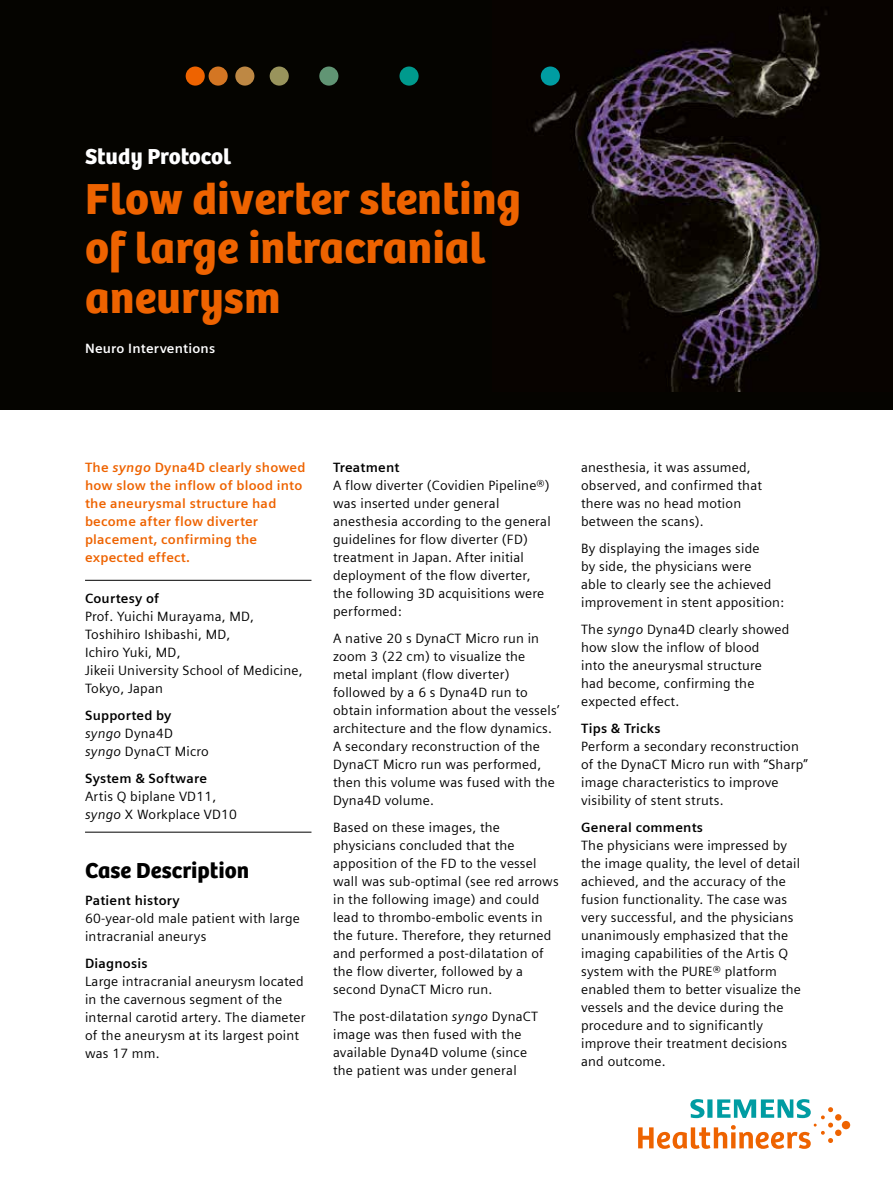
<style>
.page{position:relative;width:893px;height:1191px;background:#fff}
.page>*{position:absolute;margin:0;border:0;box-sizing:border-box;transform-origin:0 0}
.t1{font:45px/49.5px "SH Bree Headline Regular";color:#ee6300}
.t2{font:22.5px "SH Bree Headline Regular";color:#000}
.t3{font:22.5px "SH Bree Headline Regular";letter-spacing:-.01em;color:#fff}
.t4{font:13.5px/18px "Siemens Sans";letter-spacing:.015em;color:#000}
.t5{font:700 13.5px/18px "Siemens Sans";letter-spacing:.015em;color:#ee6300}
.t6{font:700 13.5px "Siemens Sans";letter-spacing:.015em;color:#000}
.t7{font:700 13.5px "Siemens Sans";letter-spacing:.015em;color:#fff}
.s1{font-style:italic}
.s2{font-weight:700}
</style>
<div class="page">
<div style="left:0;top:0;width:893px;height:409px;background:#050400"></div>
<img style="left:533px;top:11px;width:295px;height:380px">
<svg style="left:638px;top:1099px;width:212px;height:50px"></svg>
<hr style="left:85px;top:580px;width:226px;height:1px;background:#000">
<hr style="left:85px;top:832px;width:226px;height:1px;background:#000">
<div style="left:186px;top:66px;width:19px;height:20px;background:#ee6300;border-radius:50%"></div>
<div style="left:209px;top:66px;width:19px;height:20px;background:#d47623;border-radius:50%"></div>
<div style="left:235px;top:66px;width:19px;height:20px;background:#be8844;border-radius:50%"></div>
<div style="left:270px;top:66px;width:19px;height:20px;background:#99945c;border-radius:50%"></div>
<div style="left:319px;top:66px;width:19px;height:20px;background:#619574;border-radius:50%"></div>
<div style="left:399px;top:66px;width:20px;height:20px;background:#009a8d;border-radius:50%"></div>
<div style="left:541px;top:66px;width:19px;height:20px;background:#009ca2;border-radius:50%"></div>
<h2 class="t3" style="left:85px;top:139px;width:148px">Study Protocol</h2>
<h1 class="t1" style="left:85px;top:172px;width:438px">Flow diverter stenting of large intracranial aneurysm</h1>
<p class="t7" style="left:85px;top:338px;width:132px">Neuro Interventions</p>
<p class="t5" style="left:85px;top:458px;width:222px">The <span class="s1">syngo</span> Dyna4D clearly showed how slow the inflow of blood into the aneurysmal structure had become after flow diverter placement, confirming the expected effect.</p>
<p class="t4" style="left:581px;top:457px;width:182px">anesthesia, it was assumed, observed, and confirmed that there was no head motion between the scans).</p>
<p class="t6" style="left:333px;top:457px;width:68px">Treatment</p>
<p class="t4" style="left:333px;top:476px;width:219px">A flow diverter (Covidien Pipeline®) was inserted under general anesthesia according to the general guidelines for flow diverter (FD) treatment in Japan. After initial deployment of the flow diverter, the following 3D acquisitions were performed:</p>
<p class="t4" style="left:333px;top:629px;width:228px">A native 20 s DynaCT Micro run in zoom 3 (22 cm) to visualize the metal implant (flow diverter) followed by a 6 s Dyna4D run to obtain information about the vessels’ architecture and the flow dynamics.<br>A secondary reconstruction of the<br>DynaCT Micro run was performed, then this volume was fused with the<br>Dyna4D volume.</p>
<p class="t4" style="left:333px;top:817px;width:227px">Based on these images, the physicians concluded that the apposition of the FD to the vessel wall was sub-optimal (see red arrows in the following image) and could lead to thrombo-embolic events in the future. Therefore, they returned and performed a post-dilatation of the flow diverter, followed by a second DynaCT Micro run.</p>
<p class="t4" style="left:333px;top:1006px;width:206px">The post-dilatation <span class="s1">syngo</span> DynaCT image was then fused with the available Dyna4D volume (since the patient was under general</p>
<p class="t4" style="left:581px;top:538px;width:204px">By displaying the images side<br>by side, the physicians were<br>able to clearly see the achieved improvement in stent apposition:</p>
<p class="t4" style="left:581px;top:619px;width:210px">The <span class="s1">syngo</span> Dyna4D clearly showed how slow the inflow of blood<br>into the aneurysmal structure<br>had become, confirming the expected effect.</p>
<p class="t6" style="left:581px;top:718px;width:81px">Tips &amp; Tricks</p>
<p class="t4" style="left:581px;top:736px;width:228px">Perform a secondary reconstruction of the DynaCT Micro run with “Sharp” image characteristics to improve visibility of stent struts.</p>
<p class="t6" style="left:581px;top:817px;width:123px">General comments</p>
<p class="t4" style="left:581px;top:835px;width:221px">The physicians were impressed by the image quality, the level of detail achieved, and the accuracy of the fusion functionality. The case was very successful, and the physicians unanimously emphasized that the imaging capabilities of the Artis Q system with the PURE® platform enabled them to better visualize the vessels and the device during the procedure and to significantly improve their treatment decisions and outcome.</p>
<p class="t6" style="left:85px;top:588px;width:76px">Courtesy of</p>
<p class="t4" style="left:85px;top:607px;width:219px">Prof. Yuichi Murayama, MD,<br>Toshihiro Ishibashi, MD,<br>Ichiro Yuki, MD,<br>Jikeii University School of Medicine,<br>Tokyo, Japan</p>
<p class="t4" style="left:85px;top:705px;width:125px"><span class="s2">Supported by </span><span class="s1">syngo</span> Dyna4D <span class="s1">syngo</span> DynaCT Micro</p>
<p class="t6" style="left:85px;top:768px;width:123px">System &amp; Software</p>
<p class="t4" style="left:85px;top:786px;width:153px">Artis Q biplane VD11, <span class="s1">syngo</span> X Workplace VD10</p>
<h2 class="t2" style="left:85px;top:852px;width:166px">Case Description</h2>
<p class="t6" style="left:85px;top:889px;width:96px">Patient history</p>
<p class="t4" style="left:85px;top:908px;width:216px">60-year-old male patient with large intracranial aneurys</p>
<p class="t6" style="left:85px;top:952px;width:64px">Diagnosis</p>
<p class="t4" style="left:85px;top:971px;width:222px">Large intracranial aneurysm located in the cavernous segment of the internal carotid artery. The diameter of the aneurysm at its largest point was 17 mm.</p>
</div>
